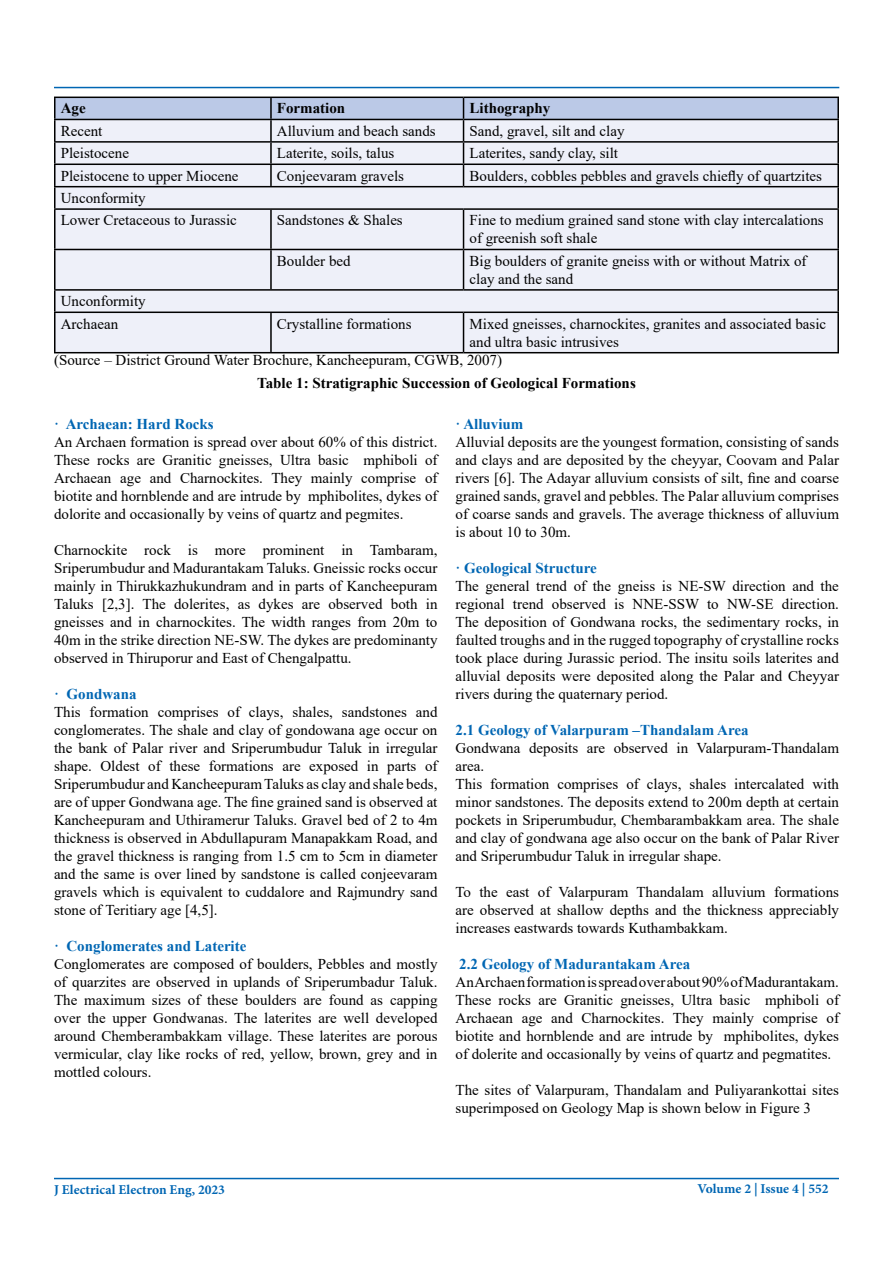
<style>
.page{position:relative;width:893px;height:1263px;background:#fff}
.page>*{position:absolute;margin:0;border:0;box-sizing:border-box;transform-origin:0 0}
.t1{font:15px/18px "Times New Roman";color:#000;text-align:justify}
.t2{font:700 15px "Times New Roman";color:#0066b3}
.t3{font:700 15px "Times New Roman";color:#000}
.t4{font:700 13.5px "Minion Pro";color:#0066b3}
</style>
<div class="page">
<hr style="left:54px;top:1178px;width:785px;height:1px;background:#0066b3">
<hr style="left:54px;top:87px;width:785px;height:1px;background:#0066b3">
<div style="left:56px;top:186px;width:781px;height:167px;background:#eef0f9"></div>
<hr style="left:54px;top:97px;width:217px;height:1px;background:#000">
<hr style="left:54px;top:98px;width:2px;height:21px;background:#000">
<hr style="left:464px;top:97px;width:375px;height:1px;background:#000">
<hr style="left:837px;top:98px;width:2px;height:21px;background:#000">
<hr style="left:54px;top:119px;width:217px;height:1px;background:#000">
<hr style="left:54px;top:120px;width:2px;height:21px;background:#000">
<hr style="left:464px;top:119px;width:375px;height:1px;background:#000">
<hr style="left:837px;top:120px;width:2px;height:21px;background:#000">
<hr style="left:54px;top:141px;width:217px;height:2px;background:#000">
<hr style="left:54px;top:143px;width:2px;height:21px;background:#000">
<hr style="left:464px;top:141px;width:375px;height:2px;background:#000">
<hr style="left:837px;top:143px;width:2px;height:21px;background:#000">
<hr style="left:54px;top:164px;width:217px;height:1px;background:#000">
<hr style="left:54px;top:165px;width:2px;height:21px;background:#000">
<hr style="left:464px;top:164px;width:375px;height:1px;background:#000">
<svg style="left:55px;top:97px;width:783px;height:89px;background:#d0d5e2"></svg>
<hr style="left:837px;top:165px;width:2px;height:21px;background:#000">
<hr style="left:54px;top:186px;width:217px;height:1px;background:#000">
<hr style="left:54px;top:187px;width:2px;height:21px;background:#000">
<hr style="left:271px;top:186px;width:192px;height:1px;background:#000">
<hr style="left:464px;top:186px;width:375px;height:1px;background:#000">
<hr style="left:837px;top:187px;width:2px;height:21px;background:#000">
<hr style="left:54px;top:208px;width:217px;height:2px;background:#000">
<hr style="left:54px;top:210px;width:2px;height:39px;background:#000">
<hr style="left:271px;top:208px;width:192px;height:2px;background:#000">
<hr style="left:270px;top:210px;width:2px;height:39px;background:#000">
<hr style="left:464px;top:208px;width:375px;height:2px;background:#000">
<hr style="left:463px;top:210px;width:1px;height:39px;background:#000">
<hr style="left:837px;top:210px;width:2px;height:39px;background:#000">
<hr style="left:54px;top:249px;width:217px;height:1px;background:#000">
<hr style="left:54px;top:250px;width:2px;height:39px;background:#000">
<hr style="left:271px;top:249px;width:192px;height:1px;background:#000">
<hr style="left:270px;top:250px;width:2px;height:39px;background:#000">
<hr style="left:464px;top:249px;width:375px;height:1px;background:#000">
<hr style="left:463px;top:250px;width:1px;height:39px;background:#000">
<hr style="left:837px;top:250px;width:2px;height:39px;background:#000">
<hr style="left:54px;top:289px;width:217px;height:2px;background:#000">
<hr style="left:54px;top:291px;width:2px;height:21px;background:#000">
<hr style="left:271px;top:289px;width:192px;height:2px;background:#000">
<hr style="left:464px;top:289px;width:375px;height:2px;background:#000">
<hr style="left:837px;top:291px;width:2px;height:21px;background:#000">
<hr style="left:54px;top:312px;width:217px;height:1px;background:#000">
<hr style="left:54px;top:313px;width:2px;height:39px;background:#000">
<hr style="left:271px;top:312px;width:192px;height:1px;background:#000">
<hr style="left:270px;top:313px;width:2px;height:39px;background:#000">
<hr style="left:464px;top:312px;width:375px;height:1px;background:#000">
<hr style="left:463px;top:313px;width:1px;height:39px;background:#000">
<hr style="left:837px;top:313px;width:2px;height:39px;background:#000">
<hr style="left:54px;top:352px;width:217px;height:1px;background:#000">
<hr style="left:271px;top:352px;width:192px;height:1px;background:#000">
<hr style="left:464px;top:352px;width:375px;height:1px;background:#000">
<p class="t3" style="left:61px;top:98px;width:26px">Age</p>
<p class="t3" style="left:277px;top:98px;width:70px">Formation</p>
<p class="t3" style="left:470px;top:98px;width:82px">Lithography</p>
<p class="t1" style="left:61px;top:121px;width:43px">Recent</p>
<p class="t1" style="left:277px;top:121px;width:160px">Alluvium and beach sands</p>
<p class="t1" style="left:470px;top:121px;width:156px">Sand, gravel, silt and clay</p>
<p class="t1" style="left:61px;top:144px;width:70px">Pleistocene</p>
<p class="t1" style="left:277px;top:144px;width:119px">Laterite, soils, talus</p>
<p class="t1" style="left:470px;top:144px;width:150px">Laterites, sandy clay, silt</p>
<p class="t1" style="left:61px;top:166px;width:179px">Pleistocene to upper Miocene</p>
<p class="t1" style="left:277px;top:166px;width:129px">Conjeevaram gravels</p>
<p class="t1" style="left:470px;top:166px;width:354px">Boulders, cobbles pebbles and gravels chiefly of quartzites</p>
<p class="t1" style="left:61px;top:186px;width:178px;line-height:22.4px">Unconformity<br>Lower Cretaceous to Jurassic</p>
<p class="t1" style="left:277px;top:211px;width:127px">Sandstones &amp; Shales</p>
<p class="t1" style="left:470px;top:211px;width:356px">Fine to medium grained sand stone with clay intercalations of greenish soft shale</p>
<p class="t1" style="left:277px;top:251px;width:75px">Boulder bed</p>
<p class="t1" style="left:470px;top:251px;width:339px">Big boulders of granite gneiss with or without Matrix of clay and the sand</p>
<p class="t1" style="left:61px;top:290px;width:86px;line-height:22.4px">Unconformity<br>Archaean</p>
<p class="t1" style="left:277px;top:314px;width:136px">Crystalline formations</p>
<p class="t1" style="left:470px;top:314px;width:358px">Mixed gneisses, charnockites, granites and associated basic</p>
<p class="t1" style="left:470px;top:332px;width:151px">and ultra basic intrusives</p>
<p class="t1" style="left:54px;top:351px;width:449px">(Source – District Ground Water Brochure, Kancheepuram, CGWB, 2007)</p>
<p class="t3" style="left:257px;top:373px;width:380px">Table 1: Stratigraphic Succession of Geological Formations</p>
<p class="t2" style="left:54px;top:413px;width:161px">· Archaean: Hard Rocks</p>
<p class="t1" style="left:54px;top:432px;width:385px">An Archaen formation is spread over about 60% of this district.<br>These rocks are Granitic gneisses, Ultra basic mphiboli of Archaean age and Charnockites. They mainly comprise of biotite and hornblende and are intrude by mphibolites, dykes of dolorite and occasionally by veins of quartz and pegmites.</p>
<p class="t1" style="left:54px;top:540px;width:385px">Charnockite rock is more prominent in Tambaram, Sriperumbudur and Madurantakam Taluks. Gneissic rocks occur mainly in Thirukkazhukundram and in parts of Kancheepuram Taluks [2,3]. The dolerites, as dykes are observed both in gneisses and in charnockites. The width ranges from 20m to 40m in the strike direction NE-SW. The dykes are predominanty observed in Thiruporur and East of Chengalpattu.</p>
<p class="t2" style="left:54px;top:683px;width:84px">· Gondwana</p>
<p class="t1" style="left:54px;top:702px;width:385px">This formation comprises of clays, shales, sandstones and conglomerates. The shale and clay of gondowana age occur on the bank of Palar river and Sriperumbudur Taluk in irregular shape. Oldest of these formations are exposed in parts of Sriperumbudur and Kancheepuram Taluks as clay and shale beds, are of upper Gondwana age. The fine grained sand is observed at Kancheepuram and Uthiramerur Taluks. Gravel bed of 2 to 4m thickness is observed in Abdullapuram Manapakkam Road, and the gravel thickness is ranging from 1.5 cm to 5cm in diameter and the same is over lined by sandstone is called conjeevaram gravels which is equivalent to cuddalore and Rajmundry sand stone of Teritiary age [4,5].</p>
<p class="t2" style="left:54px;top:935px;width:194px">· Conglomerates and Laterite</p>
<p class="t1" style="left:54px;top:954px;width:385px">Conglomerates are composed of boulders, Pebbles and mostly of quarzites are observed in uplands of Sriperumbadur Taluk.<br>The maximum sizes of these boulders are found as capping over the upper Gondwanas. The laterites are well developed around Chemberambakkam village. These laterites are porous vermicular, clay like rocks of red, yellow, brown, grey and in mottled colours.</p>
<p class="t2" style="left:455px;top:413px;width:69px">· Alluvium</p>
<p class="t1" style="left:455px;top:433px;width:385px">Alluvial deposits are the youngest formation, consisting of sands and clays and are deposited by the cheyyar, Coovam and Palar rivers [6]. The Adayar alluvium consists of silt, fine and coarse grained sands, gravel and pebbles. The Palar alluvium comprises of coarse sands and gravels. The average thickness of alluvium is about 10 to 30m.</p>
<p class="t2" style="left:455px;top:557px;width:143px">· Geological Structure</p>
<p class="t1" style="left:455px;top:577px;width:385px">The general trend of the gneiss is NE-SW direction and the regional trend observed is NNE-SSW to NW-SE direction.<br>The deposition of Gondwana rocks, the sedimentary rocks, in faulted troughs and in the rugged topography of crystalline rocks took place during Jurassic period. The insitu soils laterites and alluvial deposits were deposited along the Palar and Cheyyar rivers during the quaternary period.</p>
<p class="t2" style="left:455px;top:719px;width:295px">2.1 Geology of Valarpuram –Thandalam Area</p>
<p class="t1" style="left:455px;top:739px;width:385px;text-align:left">Gondwana deposits are observed in Valarpuram-Thandalam area.<br>This formation comprises of clays, shales intercalated with minor sandstones. The deposits extend to 200m depth at certain pockets in Sriperumbudur, Chembarambakkam area. The shale and clay of gondwana age also occur on the bank of Palar River and Sriperumbudur Taluk in irregular shape.</p>
<p class="t1" style="left:455px;top:883px;width:385px">To the east of Valarpuram Thandalam alluvium formations are observed at shallow depths and the thickness appreciably increases eastwards towards Kuthambakkam.</p>
<p class="t2" style="left:459px;top:953px;width:232px">2.2 Geology of Madurantakam Area</p>
<p class="t1" style="left:455px;top:973px;width:385px">An Archaen formation is spread over about 90% of Madurantakam.<br>These rocks are Granitic gneisses, Ultra basic mphiboli of Archaean age and Charnockites. They mainly comprise of biotite and hornblende and are intrude by mphibolites, dykes of dolerite and occasionally by veins of quartz and pegmatites.</p>
<p class="t1" style="left:455px;top:1081px;width:385px">The sites of Valarpuram, Thandalam and Puliyarankottai sites superimposed on Geology Map is shown below in Figure 3</p>
<p class="t4" style="left:54px;top:1180px;width:173px">J Electrical Electron Eng, 2023</p>
<p class="t4" style="left:697px;top:1179px;width:133px">Volume 2 | Issue 4 | 552</p>
</div>
